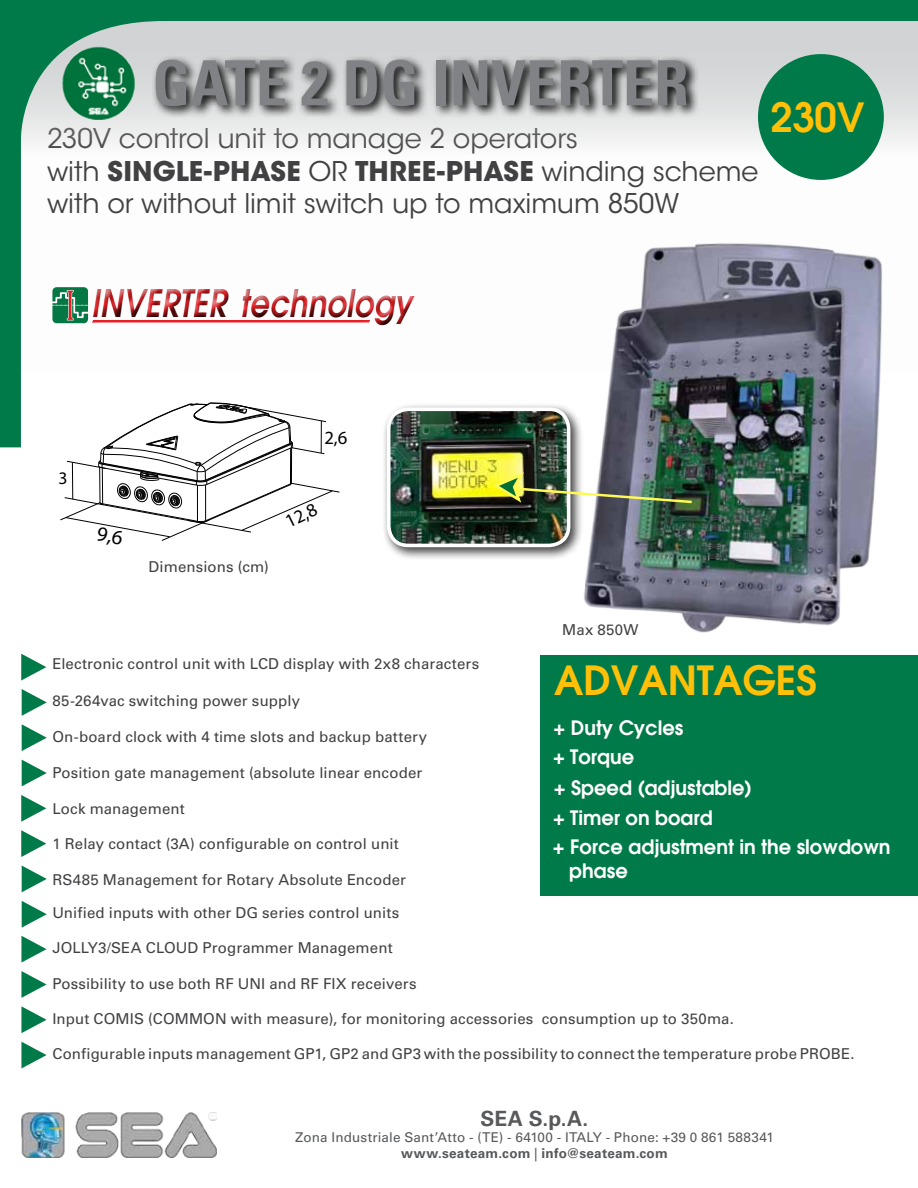
<style>
.page{position:relative;width:918px;height:1188px;background:#fff}
.page>*{position:absolute;margin:0;border:0;box-sizing:border-box;transform-origin:0 0}
.t1{font:700 condensed 62.4px "Univers LT Std";color:#808285}
.t2{font:700 39.45px "Avant Garde";color:#ffc007}
.t3{font:italic 700 37.35px "Avant Garde";color:#e22025;scale:.83 1}
.t4{font:27px/32.4px "ITC Avant Garde Std";letter-spacing:-.005em;color:#414042}
.t5{font:700 21px "Univers LT Std";color:#58595b}
.t6{font:700 19.5px/30px "Avant Garde";color:#fff}
.t7{font:19.05px "Myriad Pro";color:#000}
.t8{font:18.75px "Myriad Pro";color:#000}
.t9{font:17.7px "Myriad Pro";color:#000}
.t10{font:15px "Univers LT Std";letter-spacing:.01em;color:#414042}
.t11{font:13.5px/16.2px "Univers LT Std";letter-spacing:.01em;color:#58595b;text-align:center}
.s1{font-weight:700}
</style>
<div class="page">
<div style="left:540px;top:655px;width:378px;height:240px;background:#007a48"></div>
<img style="left:584px;top:447px;width:294px;height:186px">
<svg style="left:0;top:0;width:918px;height:447px"></svg>
<img style="left:62px;top:46px;width:73px;height:73px">
<div style="left:758px;top:54px;width:126px;height:126px;background:#007a48;border-radius:50%"></div>
<svg style="left:21px;top:830px;width:25px;height:27px"></svg>
<svg style="left:22px;top:760px;width:25px;height:26px"></svg>
<svg style="left:21px;top:795px;width:25px;height:27px"></svg>
<svg style="left:22px;top:724px;width:25px;height:27px"></svg>
<svg style="left:22px;top:689px;width:25px;height:27px"></svg>
<svg style="left:21px;top:654px;width:25px;height:27px"></svg>
<svg style="left:22px;top:901px;width:25px;height:27px"></svg>
<svg style="left:22px;top:866px;width:25px;height:26px"></svg>
<svg style="left:21px;top:971px;width:26px;height:27px"></svg>
<svg style="left:21px;top:1042px;width:26px;height:26px"></svg>
<svg style="left:21px;top:936px;width:26px;height:27px"></svg>
<svg style="left:21px;top:1006px;width:26px;height:27px"></svg>
<div style="left:382px;top:403px;width:202px;height:157px;background:#000;opacity:.75"></div>
<img style="left:389px;top:409px;width:180px;height:136px">
<div style="left:387px;top:408px;width:183px;height:139px;border:4px solid #fff;border-radius:19px"></div>
<div style="left:87px;top:278px;width:342px;height:51px;background:#fdfdfd"></div>
<div style="left:87px;top:283px;width:336px;height:46px;background:#000;opacity:.75"></div>
<div style="left:91px;top:317px;width:280px;height:6px;background:#fff"></div>
<div style="left:52px;top:287px;width:36px;height:36px;background:#047744;border-radius:4px"></div>
<svg style="left:52px;top:290px;width:318px;height:33px"></svg>
<img style="left:492px;top:469px;width:202px;height:37px">
<img style="left:21px;top:1112px;width:196px;height:46px">
<svg style="left:60px;top:402px;width:280px;height:139px"></svg>
<h1 class="t1" style="left:152px;top:45px;width:538px">GATE 2 DG INVERTER</h1>
<h3 class="t4" style="left:47px;top:123px;width:713px">230V control unit to manage 2 operators<br>with <span class="s1">SINGLE-PHASE</span> OR <span class="s1">THREE-PHASE</span> winding scheme with or without limit switch up to maximum 850W</h3>
<h2 class="t2" style="left:770px;top:91px;width:95px">230V</h2>
<h3 class="t3" style="left:91px;top:279px;width:388px">INVERTER technology</h3>
<p class="t9" style="left:59px;top:467px;width:11px">3</p>
<p class="t8" style="left:324px;top:426px;width:25px">2,6</p>
<p class="t10" style="left:149px;top:557px;width:122px">Dimensions (cm)</p>
<p class="t7" style="left:281px;top:512px;width:35px;rotate:-26deg">12,8</p>
<p class="t10" style="left:562px;top:620px;width:78px">Max 850W</p>
<p class="t10" style="left:52px;top:655px;width:428px">Electronic control unit with LCD display with 2x8 characters</p>
<p class="t10" style="left:52px;top:692px;width:249px">85-264vac switching power supply</p>
<p class="t10" style="left:52px;top:728px;width:376px">On-board clock with 4 time slots and backup battery</p>
<p class="t10" style="left:52px;top:764px;width:371px">Position gate management (absolute linear encoder</p>
<p class="t10" style="left:52px;top:800px;width:134px">Lock management</p>
<p class="t10" style="left:52px;top:835px;width:348px">1 Relay contact (3A) configurable on control unit</p>
<p class="t10" style="left:52px;top:870px;width:355px">RS485 Management for Rotary Absolute Encoder</p>
<p class="t10" style="left:52px;top:904px;width:348px">Unified inputs with other DG series control units</p>
<p class="t10" style="left:52px;top:939px;width:342px">JOLLY3/SEA CLOUD Programmer Management</p>
<p class="t10" style="left:52px;top:974px;width:366px">Possibility to use both RF UNI and RF FIX receivers</p>
<h2 class="t2" style="left:554px;top:654px;width:264px">ADVANTAGES</h2>
<h3 class="t6" style="left:553px;top:712px;width:339px">+ Duty Cycles<br>+ Torque<br>+ Speed (adjustable)<br>+ Timer on board<br>+ Force adjustment in the slowdown</h3>
<h3 class="t6" style="left:569px;top:855px;width:60px">phase</h3>
<p class="t10" style="left:52px;top:1010px;width:683px">Input COMIS (COMMON with measure), for monitoring accessories consumption up to 350ma.</p>
<p class="t10" style="left:52px;top:1045px;width:804px">Configurable inputs management GP1, GP2 and GP3 with the possibility to connect the temperature probe PROBE.</p>
<h3 class="t5" style="left:481px;top:1106px;width:109px">SEA S.p.A.</h3>
<p class="t11" style="left:295px;top:1129px;width:480px">Zona Industriale Sant’Atto - (TE) - 64100 - ITALY - Phone: +39 0 861 588341 <span class="s1">www.seateam.com</span> | <span class="s1">info@seateam.com</span></p>
</div>
